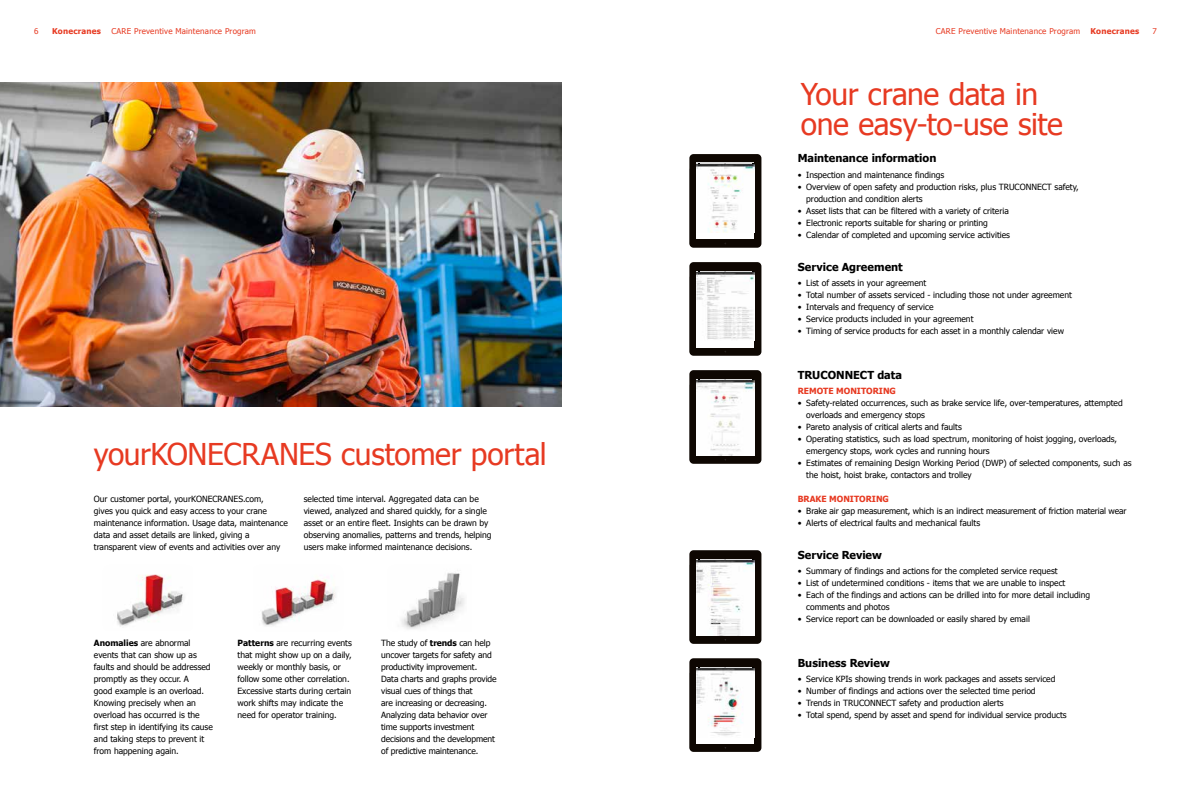
<style>
.page{position:relative;width:1191px;height:794px;background:#fff}
.page>*{position:absolute;margin:0;border:0;box-sizing:border-box;transform-origin:0 0}
.t1{font:30px/30px "Tahoma";letter-spacing:-.01em;color:#e73a22}
.t2{font:700 11px "Tahoma";letter-spacing:-.005em;color:#000}
.t3{font:8.5px/12px "Tahoma";color:#000}
.t4{font:700 8.5px "Tahoma";color:#e73a22}
.t5{font:8px "Tahoma";letter-spacing:.025em;color:#e73a22}
.t6{font:700 8px "Tahoma";letter-spacing:.025em;color:#e73a22}
.s1{font-weight:700}
</style>
<div class="page">
<img style="left:0;top:82px;width:561px;height:324px">
<div style="left:689px;top:154px;width:72px;height:94px;background:#0e0702;border-radius:4px"></div>
<div style="left:696px;top:163px;width:58px;height:76px;background:#fff"></div>
<svg style="left:689px;top:169px;width:1px;height:75px"></svg>
<hr style="left:696px;top:163px;width:58px;height:1px;background:#dadada">
<img style="left:696px;top:164px;width:58px;height:68px">
<div style="left:689px;top:370px;width:72px;height:94px;background:#0e0702;border-radius:4px"></div>
<svg style="left:689px;top:385px;width:1px;height:75px"></svg>
<hr style="left:696px;top:379px;width:58px;height:1px;background:#dadada">
<img style="left:696px;top:380px;width:58px;height:75px">
<div style="left:689px;top:262px;width:72px;height:94px;background:#0e0702;border-radius:4px"></div>
<div style="left:696px;top:271px;width:58px;height:76px;background:#fff"></div>
<svg style="left:689px;top:277px;width:1px;height:75px"></svg>
<hr style="left:696px;top:271px;width:58px;height:1px;background:#dadada">
<img style="left:696px;top:272px;width:58px;height:67px">
<div style="left:689px;top:658px;width:72px;height:94px;background:#0e0702;border-radius:4px"></div>
<div style="left:696px;top:667px;width:58px;height:76px;background:#fff"></div>
<svg style="left:689px;top:673px;width:1px;height:75px"></svg>
<hr style="left:696px;top:667px;width:58px;height:1px;background:#dadada">
<img style="left:696px;top:668px;width:58px;height:68px">
<div style="left:689px;top:550px;width:72px;height:94px;background:#0e0702;border-radius:4px"></div>
<svg style="left:689px;top:565px;width:1px;height:75px"></svg>
<hr style="left:696px;top:559px;width:58px;height:1px;background:#dadada">
<img style="left:696px;top:560px;width:58px;height:75px">
<img style="left:117px;top:574px;width:67px;height:53px">
<img style="left:261px;top:579px;width:75px;height:47px">
<img style="left:401px;top:573px;width:64px;height:56px">
<p class="t5" style="left:34px;top:26px;width:6px">6</p>
<p class="t6" style="left:52px;top:25px;width:50px">Konecranes</p>
<p class="t6" style="left:1090px;top:25px;width:50px">Konecranes</p>
<p class="t5" style="left:1152px;top:26px;width:6px">7</p>
<p class="t5" style="left:112px;top:26px;width:146px">CARE Preventive Maintenance Program</p>
<p class="t5" style="left:936px;top:26px;width:146px">CARE Preventive Maintenance Program</p>
<h1 class="t1" style="left:94px;top:438px;width:454px">yourKONECRANES customer portal</h1>
<p class="t3" style="left:94px;top:493px;width:195px">Our customer portal, yourKONECRANES.com,<br>gives you quick and easy access to your crane maintenance information. Usage data, maintenance data and asset details are linked, giving a transparent view of events and activities over any</p>
<p class="t3" style="left:304px;top:493px;width:189px">selected time interval. Aggregated data can be viewed, analyzed and shared quickly, for a single asset or an entire fleet. Insights can be drawn by observing anomalies, patterns and trends, helping users make informed maintenance decisions.</p>
<p class="t3" style="left:94px;top:637px;width:120px"><span class="s1">Anomalies</span> are abnormal events that can show up as faults and should be addressed promptly as they occur. A<br>good example is an overload.<br>Knowing precisely when an overload has occurred is the first step in identifying its cause and taking steps to prevent it from happening again.</p>
<p class="t3" style="left:237px;top:637px;width:116px"><span class="s1">Patterns</span> are recurring events that might show up on a daily, weekly or monthly basis, or follow some other correlation.<br>Excessive starts during certain work shifts may indicate the need for operator training.</p>
<p class="t3" style="left:381px;top:637px;width:117px">The study of <span class="s1">trends</span> can help uncover targets for safety and productivity improvement.<br>Data charts and graphs provide visual cues of things that<br>are increasing or decreasing.<br>Analyzing data behavior over time supports investment decisions and the development of predictive maintenance.</p>
<h1 class="t1" style="left:801px;top:78px;width:263px">Your crane data in one easy-to-use site</h1>
<p class="t2" style="left:797px;top:151px;width:140px">Maintenance information</p>
<p class="t3" style="left:797px;top:169px;width:148px">• Inspection and maintenance findings</p>
<p class="t3" style="left:806px;top:181px;width:274px;text-indent:-8px">• Overview of open safety and production risks, plus TRUCONNECT safety, production and condition alerts</p>
<p class="t3" style="left:797px;top:205px;width:213px">• Asset lists that can be filtered with a variety of criteria</p>
<p class="t3" style="left:797px;top:217px;width:192px">• Electronic reports suitable for sharing or printing</p>
<p class="t3" style="left:797px;top:229px;width:214px">• Calendar of completed and upcoming service activities</p>
<p class="t2" style="left:797px;top:259px;width:107px">Service Agreement</p>
<p class="t3" style="left:797px;top:277px;width:130px">• List of assets in your agreement</p>
<p class="t3" style="left:797px;top:289px;width:276px">• Total number of assets serviced - including those not under agreement</p>
<p class="t3" style="left:797px;top:301px;width:137px">• Intervals and frequency of service</p>
<p class="t3" style="left:797px;top:313px;width:177px">• Service products included in your agreement</p>
<p class="t3" style="left:797px;top:325px;width:268px">• Timing of service products for each asset in a monthly calendar view</p>
<p class="t2" style="left:797px;top:367px;width:106px">TRUCONNECT data</p>
<p class="t4" style="left:797px;top:385px;width:100px">REMOTE MONITORING</p>
<p class="t3" style="left:806px;top:397px;width:318px;text-indent:-8px">• Safety-related occurrences, such as brake service life, over-temperatures, attempted overloads and emergency stops</p>
<p class="t3" style="left:797px;top:421px;width:165px">• Pareto analysis of critical alerts and faults</p>
<p class="t3" style="left:806px;top:433px;width:312px;text-indent:-8px">• Operating statistics, such as load spectrum, monitoring of hoist jogging, overloads, emergency stops, work cycles and running hours</p>
<p class="t3" style="left:806px;top:457px;width:327px;text-indent:-8px">• Estimates of remaining Design Working Period (DWP) of selected components, such as the hoist, hoist brake, contactors and trolley</p>
<p class="t4" style="left:797px;top:493px;width:93px">BRAKE MONITORING</p>
<p class="t3" style="left:797px;top:505px;width:330px">• Brake air gap measurement, which is an indirect measurement of friction material wear</p>
<p class="t3" style="left:797px;top:517px;width:184px">• Alerts of electrical faults and mechanical faults</p>
<p class="t2" style="left:797px;top:547px;width:86px">Service Review</p>
<p class="t3" style="left:797px;top:565px;width:261px">• Summary of findings and actions for the completed service request</p>
<p class="t3" style="left:797px;top:577px;width:269px">• List of undetermined conditions - items that we are unable to inspect</p>
<p class="t3" style="left:806px;top:589px;width:285px;text-indent:-8px">• Each of the findings and actions can be drilled into for more detail including comments and photos</p>
<p class="t3" style="left:797px;top:613px;width:234px">• Service report can be downloaded or easily shared by email</p>
<p class="t2" style="left:797px;top:655px;width:94px">Business Review</p>
<p class="t3" style="left:797px;top:673px;width:259px">• Service KPIs showing trends in work packages and assets serviced</p>
<p class="t3" style="left:797px;top:685px;width:239px">• Number of findings and actions over the selected time period</p>
<p class="t3" style="left:797px;top:697px;width:207px">• Trends in TRUCONNECT safety and production alerts</p>
<p class="t3" style="left:797px;top:709px;width:270px">• Total spend, spend by asset and spend for individual service products</p>
</div>
